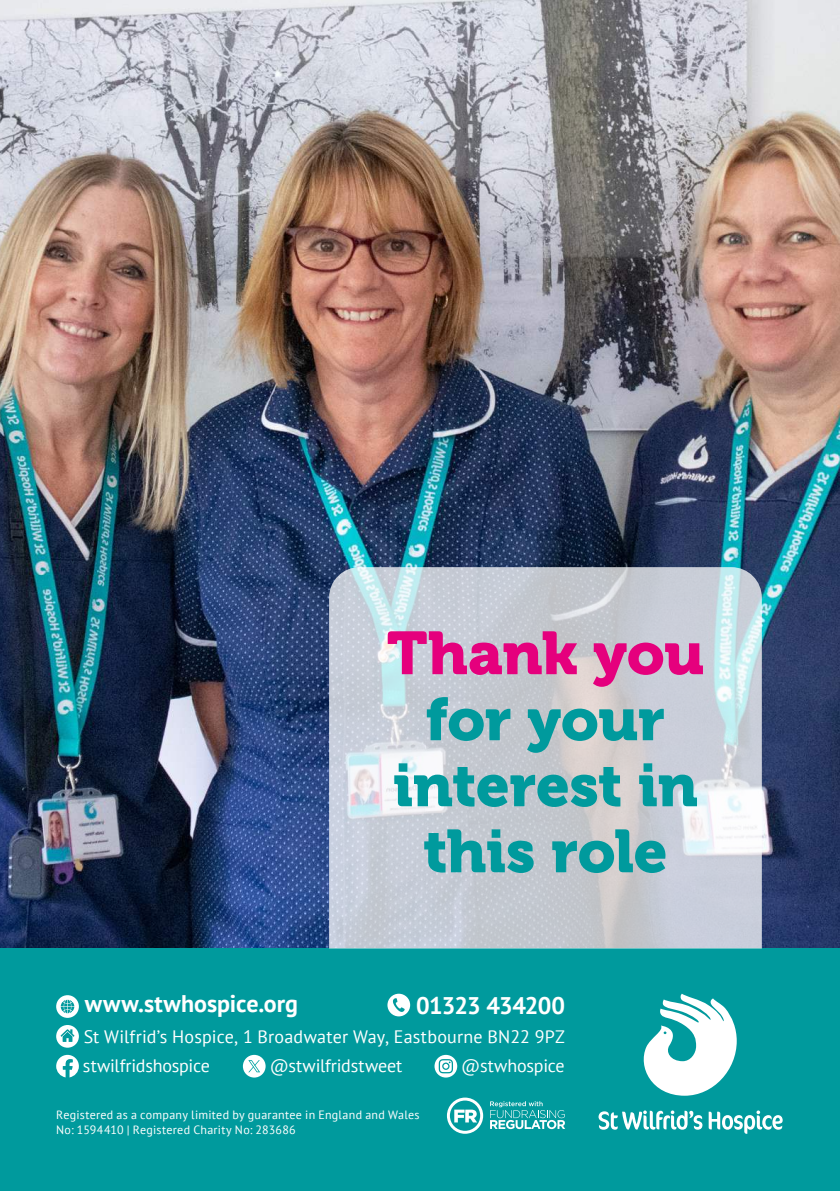
<style>
.page{position:relative;width:840px;height:1191px;background:#fff}
.page>*{position:absolute;margin:0;border:0;box-sizing:border-box;transform-origin:0 0}
.t1{font:60px/66px "Museo 900";letter-spacing:-.01em;color:#009a9d;text-align:center}
.t2{font:60px "Museo 900";letter-spacing:-.01em;color:#e5007d}
.t3{font:700 24px "PT Sans";letter-spacing:-.005em;color:#fff}
.t4{font:700 24px "PT Sans";letter-spacing:-.035em;color:#fff}
.t5{font:18px/28.4px "PT Sans";color:#fff}
.t6{font:12px/14.4px "PT Sans";letter-spacing:.025em;color:#fff}
</style>
<div class="page">
<img style="left:0;top:0;width:839px;height:948px">
<div style="left:0;top:948px;width:839px;height:243px;background:#009a9d"></div>
<div style="left:56px;top:995px;width:23px;height:22px;background:#fff;border-radius:50%"></div>
<svg style="left:61px;top:999px;width:13px;height:14px"></svg>
<div style="left:387px;top:993px;width:23px;height:23px;background:#fff;border-radius:50%"></div>
<svg style="left:393px;top:998px;width:11px;height:14px"></svg>
<div style="left:56px;top:1025px;width:23px;height:22px;background:#fff;border-radius:50%"></div>
<svg style="left:61px;top:1029px;width:13px;height:13px"></svg>
<svg style="left:598px;top:1110px;width:104px;height:19px"></svg>
<svg style="left:708px;top:1110px;width:74px;height:23px"></svg>
<svg style="left:643px;top:993px;width:93px;height:102px"></svg>
<svg style="left:56px;top:1054px;width:23px;height:23px"></svg>
<div style="left:243px;top:1054px;width:22px;height:23px;background:#fff;border-radius:11px"></div>
<svg style="left:248px;top:1060px;width:12px;height:12px"></svg>
<svg style="left:434px;top:1054px;width:23px;height:23px"></svg>
<svg style="left:438px;top:1059px;width:15px;height:14px"></svg>
<svg style="left:446px;top:1097px;width:37px;height:36px"></svg>
<svg style="left:490px;top:1101px;width:75px;height:28px"></svg>
<svg style="left:329px;top:567px;width:432px;height:381px;background:#cad0d7"></svg>
<h1 class="t2" style="left:386px;top:630px;width:318px">Thank you</h1>
<h1 class="t1" style="left:393px;top:691px;width:306px">for your interest in this role</h1>
<h2 class="t3" style="left:85px;top:995px;width:214px">www.stwhospice.org</h2>
<h2 class="t4" style="left:416px;top:996px;width:150px">01323 434200</h2>
<p class="t5" style="left:83px;top:1024px;width:483px">St Wilfrid’s Hospice, 1 Broadwater Way, Eastbourne BN22 9PZ stwilfridshospice</p>
<p class="t5" style="left:269px;top:1053px;width:134px">@stwilfridstweet</p>
<p class="t5" style="left:461px;top:1053px;width:105px">@stwhospice</p>
<p class="t6" style="left:56px;top:1109px;width:365px">Registered as a company limited by guarantee in England and Wales<br>No: 1594410 | Registered Charity No: 283686</p>
</div>
